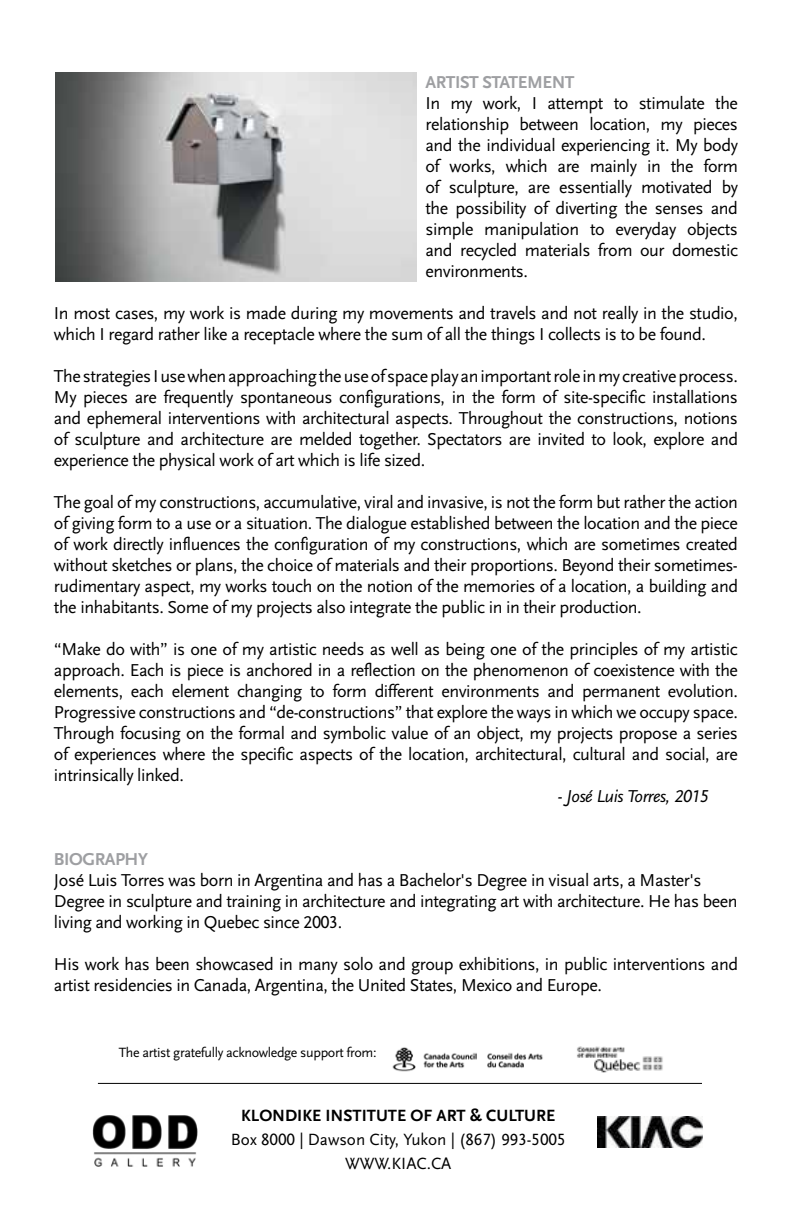
<style>
.page{position:relative;width:792px;height:1224px;background:#fff}
.page>*{position:absolute;margin:0;border:0;box-sizing:border-box;transform-origin:0 0}
.t1{font:18px/21px "Scala Sans Regular LF";letter-spacing:-.025em;color:#000;text-align:justify}
.t2{font:18px "Scala Sans Bold LF";letter-spacing:-.025em;color:#9e9fa2}
.t3{font:18px "Scala Sans Regular LF Italic";letter-spacing:-.025em;color:#000}
.t4{font:17px/24px "Scala Sans Regular LF";color:#000;text-align:center}
.t5{font:17px "Scala Sans Bold LF";color:#000}
.t6{font:14px "Scala Sans Regular LF";letter-spacing:-.025em;color:#000}
</style>
<div class="page">
<img style="left:93px;top:1115px;width:105px;height:52px">
<img style="left:598px;top:1117px;width:105px;height:31px">
<hr style="left:98px;top:1083px;width:604px;height:1px;background:#000">
<img style="left:577px;top:1046px;width:86px;height:27px">
<img style="left:392px;top:1047px;width:151px;height:25px">
<img style="left:56px;top:72px;width:360px;height:209px">
<p class="t2" style="left:425px;top:72px;width:151px">ARTIST STATEMENT</p>
<p class="t1" style="left:425px;top:93px;width:314px">In my work, I attempt to stimulate the relationship between location, my pieces and the individual experiencing it. My body of works, which are mainly in the form of sculpture, are essentially motivated by the possibility of diverting the senses and simple manipulation to everyday objects and recycled materials from our domestic environments.</p>
<p class="t1" style="left:54px;top:303px;width:685px">In most cases, my work is made during my movements and travels and not really in the studio, which I regard rather like a receptacle where the sum of all the things I collects is to be found.</p>
<p class="t1" style="left:54px;top:366px;width:686px">The strategies I use when approaching the use of space play an important role in my creative process.<br>My pieces are frequently spontaneous configurations, in the form of site-specific installations and ephemeral interventions with architectural aspects. Throughout the constructions, notions of sculpture and architecture are melded together. Spectators are invited to look, explore and experience the physical work of art which is life sized.</p>
<p class="t1" style="left:54px;top:492px;width:686px">The goal of my constructions, accumulative, viral and invasive, is not the form but rather the action of giving form to a use or a situation. The dialogue established between the location and the piece of work directly influences the configuration of my constructions, which are sometimes created without sketches or plans, the choice of materials and their proportions. Beyond their sometimes&shy;rudimentary aspect, my works touch on the notion of the memories of a location, a building and the inhabitants. Some of my projects also integrate the public in in their production.</p>
<p class="t1" style="left:54px;top:639px;width:686px">“Make do with” is one of my artistic needs as well as being one of the principles of my artistic approach. Each is piece is anchored in a reflection on the phenomenon of coexistence with the elements, each element changing to form different environments and permanent evolution.<br>Progressive constructions and “de-constructions” that explore the ways in which we occupy space.<br>Through focusing on the formal and symbolic value of an object, my projects propose a series of experiences where the specific aspects of the location, architectural, cultural and social, are intrinsically linked.</p>
<p class="t3" style="left:558px;top:786px;width:152px">- José Luis Torres, 2015</p>
<p class="t2" style="left:54px;top:849px;width:95px">BIOGRAPHY</p>
<p class="t1" style="left:54px;top:870px;width:685px;text-align:left">José Luis Torres was born in Argentina and has a Bachelor's Degree in visual arts, a Master's<br>Degree in sculpture and training in architecture and integrating art with architecture. He has been living and working in Quebec since 2003.</p>
<p class="t1" style="left:54px;top:954px;width:686px">His work has been showcased in many solo and group exhibitions, in public interventions and artist residencies in Canada, Argentina, the United States, Mexico and Europe.</p>
<p class="t6" style="left:119px;top:1045px;width:259px">The artist gratefully acknowledge support from:</p>
<p class="t5" style="left:241px;top:1106px;width:316px">KLONDIKE INSTITUTE OF ART &amp; CULTURE</p>
<p class="t4" style="left:231px;top:1128px;width:336px">Box 8000 | Dawson City, Yukon | (867) 993-5005<br>WWW.KIAC.CA</p>
</div>
